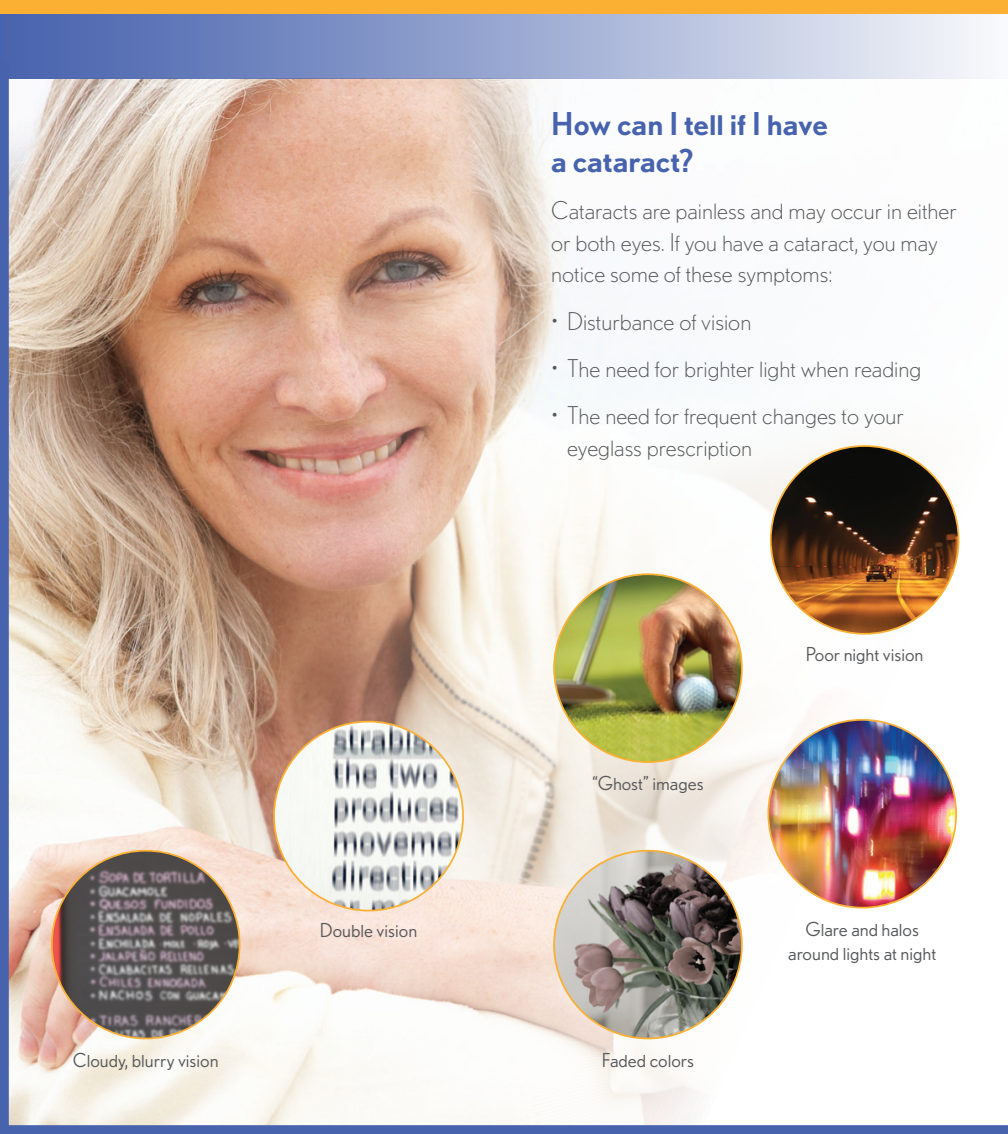
<style>
.page{position:relative;width:1008px;height:1134px;background:#fff}
.page>*{position:absolute;margin:0;border:0;box-sizing:border-box;transform-origin:0 0}
.Subhead{font:500 31.5px/36.8px "Nobel BL";color:#4863ae}
.Body{font:300 24.5px/31.5px "Nobel BL";color:#57585a}
.Body-2{font:19.25px/24.5px "Nobel BL";color:#57585a;text-align:center}
</style>
<div class="page">
<div style="left:0;top:0;width:1008px;height:79px;background:linear-gradient(to right,#415dab,#f5f6fa)"></div>
<div style="left:0;top:0;width:1008px;height:14px;background:#fbb033"></div>
<img style="left:0;top:62px;width:1008px;height:1072px">
<img style="left:771px;top:446px;width:188px;height:188px;border-radius:94px">
<p class="Body-2" style="left:73px;top:1047px;width:147px">Cloudy, blurry vision</p>
<p class="Body-2" style="left:320px;top:918px;width:99px">Double vision</p>
<p class="Subhead" style="left:551px;top:105px;width:278px">How can I tell if I have a cataract?</p>
<p class="Body" style="left:551px;top:195px;width:407px">Cataracts are painless and may occur in either or both eyes. If you have a cataract, you may notice some of these symptoms:</p>
<p class="Body" style="left:551px;top:305px;width:202px">• Disturbance of vision</p>
<p class="Body" style="left:551px;top:352px;width:372px">• The need for brighter light when reading</p>
<p class="Body" style="left:567px;top:399px;width:338px;text-indent:-16px">• The need for frequent changes to your eyeglass prescription</p>
<p class="Body-2" style="left:592px;top:770px;width:113px">“Ghost” images</p>
<p class="Body-2" style="left:602px;top:1047px;width:94px">Faded colors</p>
<p class="Body-2" style="left:806px;top:642px;width:119px">Poor night vision</p>
<p class="Body-2" style="left:788px;top:916px;width:150px">Glare and halos around lights at night</p>
</div>
